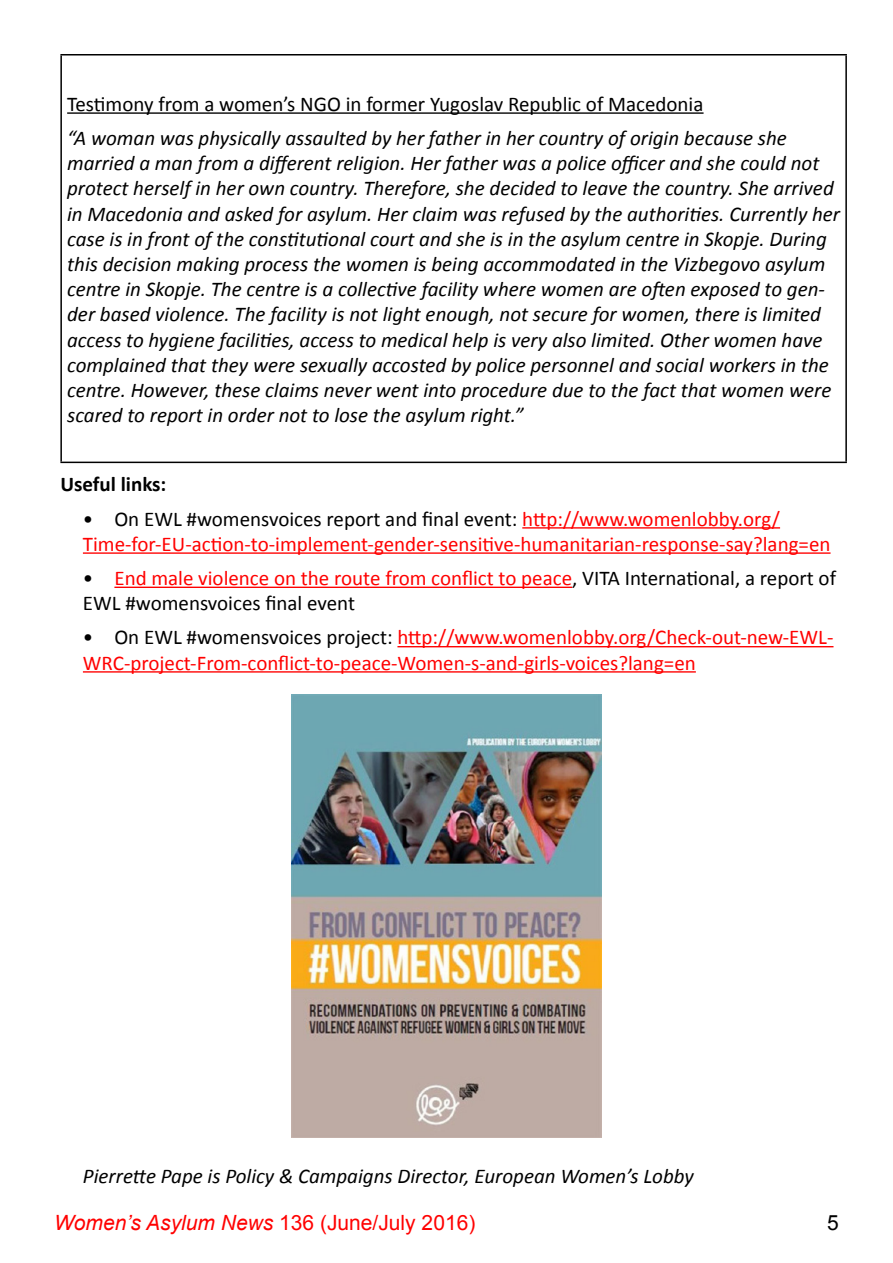
<style>
.page{position:relative;width:893px;height:1263px;background:#fff}
.page>*{position:absolute;margin:0;border:0;box-sizing:border-box;transform-origin:0 0}
.Body_text{font:italic 21px/25.2px "Calibri";color:#000}
.t1{font:21px/25.2px "Calibri";color:#f00}
.Body_text-2{font:21px/25.2px "Calibri";color:#000}
.t2{font:21px "Arial";color:#f00}
.Body_text-3{font:700 21px "Calibri";color:#000}
.t3{font:21px "Arial";color:#000}
.s1{color:#000}
.s2{color:#f00}
.s3{font-style:italic}
</style>
<div class="page">
<hr style="left:522px;top:527px;width:258px;height:2px;background:#f00">
<hr style="left:83px;top:552px;width:747px;height:2px;background:#f00">
<hr style="left:114px;top:587px;width:458px;height:1px;background:#f00">
<hr style="left:397px;top:646px;width:436px;height:1px;background:#f00">
<hr style="left:83px;top:671px;width:613px;height:2px;background:#f00">
<hr style="left:60px;top:54px;width:787px;height:2px;background:#000">
<hr style="left:60px;top:56px;width:2px;height:406px;background:#000">
<hr style="left:845px;top:56px;width:2px;height:406px;background:#000">
<hr style="left:60px;top:462px;width:787px;height:1px;background:#000">
<hr style="left:67px;top:112px;width:637px;height:2px;background:#000">
<img style="left:291px;top:695px;width:311px;height:442px">
<p class="Body_text-2" style="left:67px;top:91px;width:638px">Testimony from a women’s NGO in former Yugoslav Republic of Macedonia</p>
<p class="Body_text" style="left:67px;top:124px;width:774px">“A woman was physically assaulted by her father in her country of origin because she married a man from a different religion. Her father was a police officer and she could not protect herself in her own country. Therefore, she decided to leave the country. She arrived in Macedonia and asked for asylum. Her claim was refused by the authorities. Currently her case is in front of the constitutional court and she is in the asylum centre in Skopje. During this decision making process the women is being accommodated in the Vizbegovo asylum centre in Skopje. The centre is a collective facility where women are often exposed to gen&shy;der based violence. The facility is not light enough, not secure for women, there is limited access to hygiene facilities, access to medical help is very also limited. Other women have complained that they were sexually accosted by police personnel and social workers in the centre. However, these claims never went into procedure due to the fact that women were scared to report in order not to lose the asylum right.”</p>
<p class="Body_text-3" style="left:60px;top:469px;width:107px">Useful links:</p>
<p class="t1" style="left:83px;top:505px;width:749px"><span class="s1">• On EWL #womensvoices report and final event:</span> http://www.womenlobby.org/<br>Time-for-EU-action-to-implement-gender-sensitive-humanitarian-response-say?lang=en</p>
<p class="Body_text-2" style="left:83px;top:565px;width:755px">• <span class="s2">End male violence on the route from conflict to peace</span>, VITA International, a report of<br>EWL #womensvoices final event</p>
<p class="t1" style="left:83px;top:624px;width:752px"><span class="s1">• On EWL #womensvoices project:</span> http://www.womenlobby.org/Check-out-new-EWL-<br>WRC-project-From-conflict-to-peace-Women-s-and-girls-voices?lang=en</p>
<p class="Body_text" style="left:83px;top:1162px;width:612px">Pierrette Pape is Policy &amp; Campaigns Director, European Women’s Lobby</p>
<p class="t2" style="left:54px;top:1208px;width:423px"><span class="s3">Women’s Asylum News</span> 136 (June/July 2016)</p>
<p class="t3" style="left:827px;top:1208px;width:13px">5</p>
</div>
